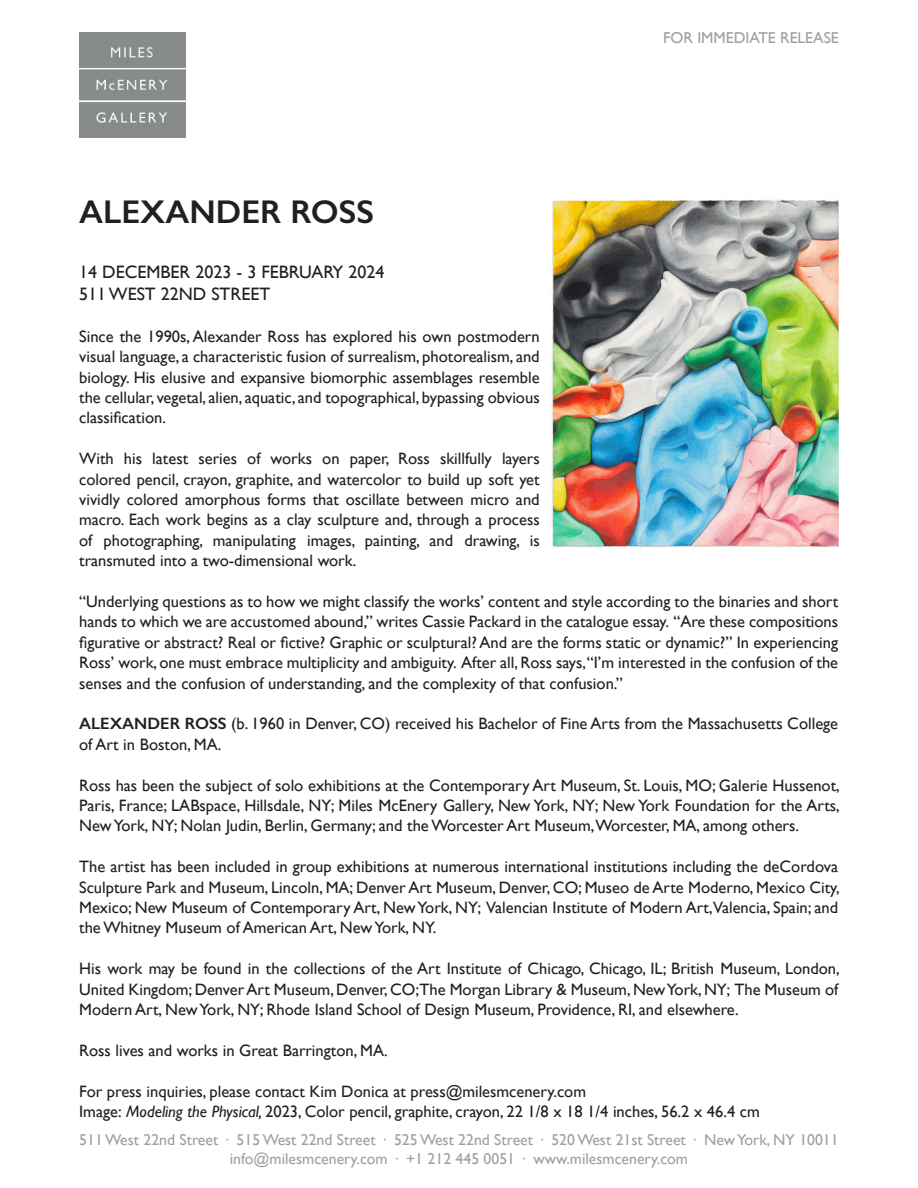
<style>
.page{position:relative;width:918px;height:1188px;background:#fff}
.page>*{position:absolute;margin:0;border:0;box-sizing:border-box;transform-origin:0 0}
.t1{font:600 33px "Gill Sans";color:#231f20}
.t2{font:18px "Gill Sans";color:#231f20}
.t3{font:16.5px/20.4px "Gill Sans";color:#231f20;text-align:justify}
.t4{font:15.75px/18.9px "Gill Sans";color:#9d9fa2;text-align:center}
.s1{font-weight:600}
.s2{font-style:italic}
</style>
<div class="page">
<img style="left:79px;top:32px;width:106px;height:105px">
<img style="left:552px;top:199px;width:287px;height:349px">
<p class="t1" style="left:79px;top:192px;width:296px">ALEXANDER ROSS</p>
<p class="t4" style="left:663px;top:28px;width:177px">FOR IMMEDIATE RELEASE</p>
<p class="t2" style="left:79px;top:261px;width:307px">14 DECEMBER 2023 - 3 FEBRUARY 2024</p>
<p class="t2" style="left:79px;top:283px;width:193px">511 WEST 22ND STREET</p>
<p class="t3" style="left:79px;top:326px;width:462px">Since the 1990s, Alexander Ross has explored his own postmodern visual language, a characteristic fusion of surrealism, photorealism, and biology. His elusive and expansive biomorphic assemblages resemble the cellular, vegetal, alien, aquatic, and topographical, bypassing obvious classification.</p>
<p class="t3" style="left:79px;top:448px;width:462px">With his latest series of works on paper, Ross skillfully layers colored pencil, crayon, graphite, and watercolor to build up soft yet vividly colored amorphous forms that oscillate between micro and macro. Each work begins as a clay sculpture and, through a process of photographing, manipulating images, painting, and drawing, is transmuted into a two-dimensional work.</p>
<p class="t3" style="left:79px;top:591px;width:761px">“Underlying questions as to how we might classify the works’ content and style according to the binaries and short hands to which we are accustomed abound,” writes Cassie Packard in the catalogue essay. “Are these compositions figurative or abstract? Real or fictive? Graphic or sculptural? And are the forms static or dynamic?” In experiencing Ross’ work, one must embrace multiplicity and ambiguity. After all, Ross says,“I’m interested in the confusion of the senses and the confusion of understanding, and the complexity of that confusion.”</p>
<p class="t3" style="left:79px;top:713px;width:760px"><span class="s1">ALEXANDER ROSS</span> (b. 1960 in Denver, CO) received his Bachelor of Fine Arts from the Massachusetts College of Art in Boston, MA.</p>
<p class="t3" style="left:79px;top:775px;width:762px">Ross has been the subject of solo exhibitions at the Contemporary Art Museum, St. Louis, MO; Galerie Hussenot, Paris, France; LABspace, Hillsdale, NY; Miles McEnery Gallery, New York, NY; New York Foundation for the Arts, New York, NY; Nolan Judin, Berlin, Germany; and the Worcester Art Museum,Worcester, MA, among others.</p>
<p class="t3" style="left:79px;top:856px;width:762px">The artist has been included in group exhibitions at numerous international institutions including the deCordova Sculpture Park and Museum, Lincoln, MA; Denver Art Museum, Denver, CO; Museo de Arte Moderno, Mexico City, Mexico; New Museum of Contemporary Art, New York, NY; Valencian Institute of Modern Art,Valencia, Spain; and the Whitney Museum of American Art, New York, NY.</p>
<p class="t3" style="left:79px;top:958px;width:762px">His work may be found in the collections of the Art Institute of Chicago, Chicago, IL; British Museum, London, United Kingdom; Denver Art Museum, Denver, CO;The Morgan Library &amp; Museum, New York, NY; The Museum of Modern Art, New York, NY; Rhode Island School of Design Museum, Providence, RI, and elsewhere.</p>
<p class="t3" style="left:79px;top:1040px;width:310px">Ross lives and works in Great Barrington, MA.</p>
<p class="t3" style="left:79px;top:1081px;width:508px">For press inquiries, please contact Kim Donica at press@milesmcenery.com</p>
<p class="t3" style="left:79px;top:1101px;width:682px">Image: <span class="s2">Modeling the Physical,</span> 2023, Color pencil, graphite, crayon, 22 1/8 x 18 1/4 inches, 56.2 x 46.4 cm</p>
<p class="t4" style="left:79px;top:1130px;width:761px">511 West 22nd Street · 515 West 22nd Street · 525 West 22nd Street · 520 West 21st Street · New York, NY 10011 info@milesmcenery.com · +1 212 445 0051 · www.milesmcenery.com</p>
</div>
